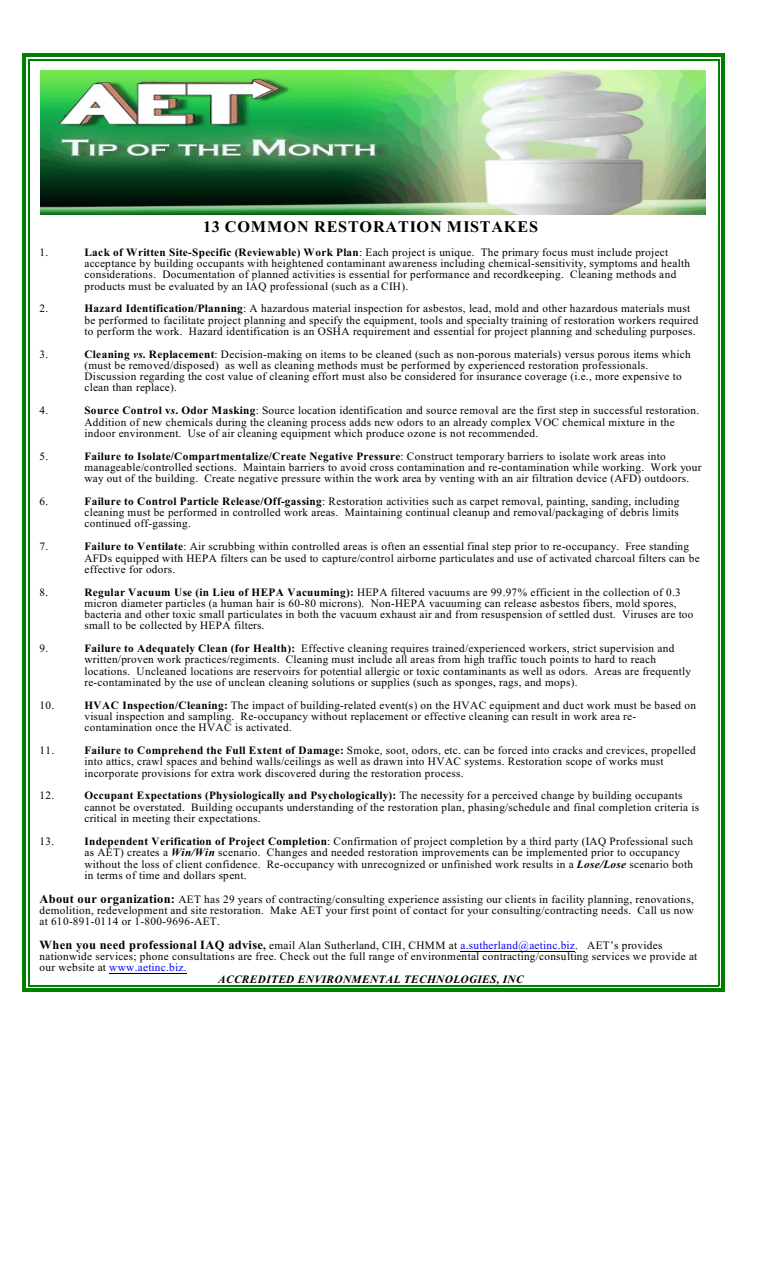
<style>
.page{position:relative;width:765px;height:1262px;background:#fff}
.page>*{position:absolute;margin:0;border:0;box-sizing:border-box;transform-origin:0 0}
.t1{font:700 16.25px "Times New Roman";letter-spacing:.055em;color:#000}
.t2{font:11.25px/11.2px "Times New Roman";letter-spacing:.025em;color:#000}
.t3{font:italic 700 11.25px "Times New Roman";letter-spacing:.04em;color:#000}
.t4{font:11.25px "Times New Roman";letter-spacing:.02em;color:#00f}
.s1{font-weight:700}
.s2{font-weight:700;font-style:italic}
.s3{font-weight:700;font-size:12.5px}
.s4{color:#00f}
.s5{color:#000}
</style>
<div class="page">
<hr style="left:28px;top:59px;width:1px;height:926px;background:#008000">
<hr style="left:718px;top:59px;width:1px;height:926px;background:#008000">
<hr style="left:28px;top:59px;width:691px;height:1px;background:#008000">
<hr style="left:28px;top:984px;width:691px;height:2px;background:#008000">
<hr style="left:23px;top:54px;width:3px;height:937px;background:#008000">
<hr style="left:722px;top:54px;width:3px;height:937px;background:#008000">
<hr style="left:23px;top:54px;width:702px;height:3px;background:#008000">
<hr style="left:23px;top:988px;width:702px;height:3px;background:#008000">
<hr style="left:460px;top:950px;width:115px;height:1px;background:#000">
<hr style="left:109px;top:973px;width:78px;height:1px;background:#000">
<img style="left:41px;top:71px;width:665px;height:143px">
<h1 class="t1" style="left:203px;top:221px;width:336px">13 COMMON RESTORATION MISTAKES</h1>
<p class="t2" style="left:39px;top:247px;width:10px">1.</p>
<p class="t2" style="left:84px;top:247px;width:607px"><span class="s1">Lack of Written Site-Specific (Reviewable) Work Plan</span>: Each project is unique. The primary focus must include project acceptance by building occupants with heightened contaminant awareness including chemical-sensitivity, symptoms and health considerations. Documentation of planned activities is essential for performance and recordkeeping. Cleaning methods and products must be evaluated by an IAQ professional (such as a CIH).</p>
<p class="t2" style="left:39px;top:304px;width:10px">2.</p>
<p class="t2" style="left:84px;top:304px;width:615px"><span class="s1">Hazard Identification/Planning</span>: A hazardous material inspection for asbestos, lead, mold and other hazardous materials must be performed to facilitate project planning and specify the equipment, tools and specialty training of restoration workers required to perform the work. Hazard identification is an OSHA requirement and essential for project planning and scheduling purposes.</p>
<p class="t2" style="left:39px;top:349px;width:10px">3.</p>
<p class="t2" style="left:84px;top:349px;width:608px"><span class="s1">Cleaning</span> <span class="s2">vs</span><span class="s1">. Replacement</span>: Decision-making on items to be cleaned (such as non-porous materials) versus porous items which (must be removed/disposed) as well as cleaning methods must be performed by experienced restoration professionals.<br>Discussion regarding the cost value of cleaning effort must also be considered for insurance coverage (i.e., more expensive to clean than replace).</p>
<p class="t2" style="left:39px;top:406px;width:10px">4.</p>
<p class="t2" style="left:84px;top:406px;width:616px"><span class="s1">Source Control v</span><span class="s2">s</span><span class="s1">. Odor Masking</span>: Source location identification and source removal are the first step in successful restoration.<br>Addition of new chemicals during the cleaning process adds new odors to an already complex VOC chemical mixture in the indoor environment. Use of air cleaning equipment which produce ozone is not recommended.</p>
<p class="t2" style="left:39px;top:451px;width:10px">5.</p>
<p class="t2" style="left:84px;top:451px;width:619px"><span class="s1">Failure to Isolate/Compartmentalize/Create Negative Pressure</span>: Construct temporary barriers to isolate work areas into manageable/controlled sections. Maintain barriers to avoid cross contamination and re-contamination while working. Work your way out of the building. Create negative pressure within the work area by venting with an air filtration device (AFD) outdoors.</p>
<p class="t2" style="left:39px;top:496px;width:10px">6.</p>
<p class="t2" style="left:84px;top:496px;width:596px;text-align:justify"><span class="s1">Failure to Control Particle Release/Off-gassing</span>: Restoration activities such as carpet removal, painting, sanding, including cleaning must be performed in controlled work areas. Maintaining continual cleanup and removal/packaging of debris limits continued off-gassing.</p>
<p class="t2" style="left:39px;top:542px;width:10px">7.</p>
<p class="t2" style="left:84px;top:542px;width:617px"><span class="s1">Failure to Ventilate</span>: Air scrubbing within controlled areas is often an essential final step prior to re-occupancy. Free standing<br>AFDs equipped with HEPA filters can be used to capture/control airborne particulates and use of activated charcoal filters can be effective for odors.</p>
<p class="t2" style="left:39px;top:587px;width:10px">8.</p>
<p class="t2" style="left:84px;top:587px;width:611px"><span class="s1">Regular Vacuum Use (in Lieu of HEPA Vacuuming):</span> HEPA filtered vacuums are 99.97% efficient in the collection of 0.3 micron diameter particles (a human hair is 60-80 microns). Non-HEPA vacuuming can release asbestos fibers, mold spores, bacteria and other toxic small particulates in both the vacuum exhaust air and from resuspension of settled dust. Viruses are too small to be collected by HEPA filters.</p>
<p class="t2" style="left:39px;top:643px;width:10px">9.</p>
<p class="t2" style="left:84px;top:643px;width:608px"><span class="s1">Failure to Adequately Clean (for Health):</span> Effective cleaning requires trained/experienced workers, strict supervision and written/proven work practices/regiments. Cleaning must include all areas from high traffic touch points to hard to reach locations. Uncleaned locations are reservoirs for potential allergic or toxic contaminants as well as odors. Areas are frequently re-contaminated by the use of unclean cleaning solutions or supplies (such as sponges, rags, and mops).</p>
<p class="t2" style="left:39px;top:700px;width:16px">10.</p>
<p class="t2" style="left:84px;top:700px;width:613px"><span class="s1">HVAC Inspection/Cleaning:</span> The impact of building-related event(s) on the HVAC equipment and duct work must be based on visual inspection and sampling. Re-occupancy without replacement or effective cleaning can result in work area re&shy;contamination once the HVAC is activated.</p>
<p class="t2" style="left:39px;top:745px;width:16px">11.</p>
<p class="t2" style="left:84px;top:745px;width:613px"><span class="s1">Failure to Comprehend the Full Extent of Damage:</span> Smoke, soot, odors, etc. can be forced into cracks and crevices, propelled into attics, crawl spaces and behind walls/ceilings as well as drawn into HVAC systems. Restoration scope of works must incorporate provisions for extra work discovered during the restoration process.</p>
<p class="t2" style="left:39px;top:791px;width:16px">12.</p>
<p class="t2" style="left:84px;top:791px;width:616px"><span class="s1">Occupant Expectations (Physiologically and Psychologically):</span> The necessity for a perceived change by building occupants cannot be overstated. Building occupants understanding of the restoration plan, phasing/schedule and final completion criteria is critical in meeting their expectations.</p>
<p class="t2" style="left:39px;top:836px;width:16px">13.</p>
<p class="t2" style="left:84px;top:836px;width:610px"><span class="s1">Independent Verification of Project Completion</span>: Confirmation of project completion by a third party (IAQ Professional such as AET) creates a <span class="s2">Win/Win</span> scenario. Changes and needed restoration improvements can be implemented prior to occupancy without the loss of client confidence. Re-occupancy with unrecognized or unfinished work results in a <span class="s2">Lose/Lose</span> scenario both in terms of time and dollars spent.</p>
<p class="t2" style="left:39px;top:894px;width:656px;text-align:justify"><span class="s3">About our organization:</span> AET has 29 years of contracting/consulting experience assisting our clients in facility planning, renovations, demolition, redevelopment and site restoration. Make AET your first point of contact for your consulting/contracting needs. Call us now at 610-891-0114 or 1-800-9696-AET.</p>
<p class="t2" style="left:39px;top:940px;width:624px"><span class="s3">When you need professional IAQ advise</span><span class="s1">,</span> email Alan Sutherland, CIH, CHMM at <span class="s4">a.sutherland@aetinc.biz</span>. AET’s provides</p>
<p class="t2" style="left:39px;top:951px;width:660px">nationwide services; phone consultations are free. Check out the full range of environmental contracting/consulting services we provide at</p>
<p class="t4" style="left:39px;top:963px;width:149px"><span class="s5">our website at</span> www.aetinc.biz.</p>
<p class="t3" style="left:218px;top:974px;width:307px">ACCREDITED ENVIRONMENTAL TECHNOLOGIES, INC</p>
</div>
